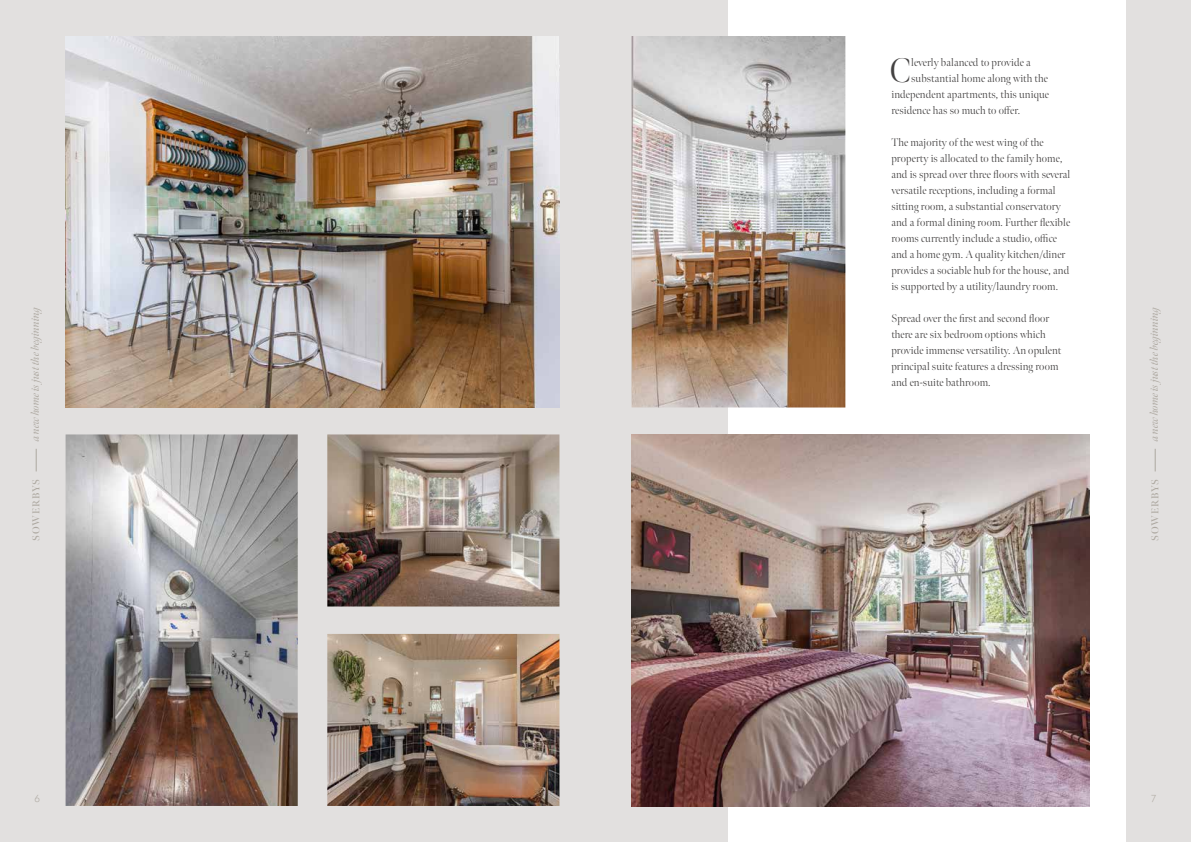
<style>
.page{position:relative;width:1191px;height:842px;background:#fff}
.page>*{position:absolute;margin:0;border:0;box-sizing:border-box;transform-origin:0 0}
.t1{font:300 34px "Meno Banner";color:#434141}
.t2{font:300 11px/16px "Meno Banner";letter-spacing:.01em;color:#434141}
.t3{font:italic 11px "Meno Banner";letter-spacing:-.01em;color:#ada8a0}
.t4{font:600 10px "Meno Banner";letter-spacing:.08em;color:#ada8a0}
.t5{font:300 10px "Quasimoda";color:#ada8a0}
</style>
<div class="page">
<div style="left:0;top:0;width:595px;height:842px;background:#e2e0df"></div>
<div style="left:595px;top:0;width:596px;height:842px;background:#e2e0df"></div>
<svg style="left:36px;top:449px;width:1px;height:22px"></svg>
<svg style="left:1155px;top:449px;width:1px;height:22px"></svg>
<img style="left:66px;top:36px;width:493px;height:371px">
<div style="left:728px;top:0;width:397px;height:842px;background:#fff"></div>
<img style="left:631px;top:36px;width:214px;height:371px">
<img style="left:66px;top:434px;width:232px;height:372px">
<img style="left:327px;top:434px;width:232px;height:172px">
<img style="left:631px;top:434px;width:458px;height:372px">
<img style="left:327px;top:634px;width:232px;height:172px">
<h1 class="t1" style="left:890px;top:50px;width:22px">C</h1>
<p class="t2" style="left:911px;top:54px;width:121px">leverly balanced to provide a</p>
<p class="t2" style="left:911px;top:70px;width:138px">substantial home along with the</p>
<p class="t2" style="left:891px;top:86px;width:159px">independent apartments, this unique</p>
<p class="t2" style="left:891px;top:102px;width:130px">residence has so much to offer.</p>
<p class="t2" style="left:891px;top:134px;width:180px">The majority of the west wing of the property is allocated to the family home, and is spread over three floors with several versatile receptions, including a formal sitting room, a substantial conservatory and a formal dining room. Further flexible rooms currently include a studio, office and a home gym. A quality kitchen/diner provides a sociable hub for the house, and is supported by a utility/laundry room.</p>
<p class="t2" style="left:891px;top:310px;width:171px">Spread over the first and second floor there are six bedroom options which provide immense versatility. An opulent principal suite features a dressing room and en-suite bathroom.</p>
<p class="t3" style="left:29px;top:441px;width:138px;rotate:-90deg">a new home is just the beginning</p>
<p class="t3" style="left:1147px;top:441px;width:138px;rotate:-90deg">a new home is just the beginning</p>
<p class="t4" style="left:30px;top:541px;width:63px;rotate:-90deg">SOWERBYS</p>
<p class="t4" style="left:1149px;top:541px;width:63px;rotate:-90deg">SOWERBYS</p>
<p class="t5" style="left:35px;top:791px;width:7px">6</p>
<p class="t5" style="left:1151px;top:791px;width:6px">7</p>
</div>
